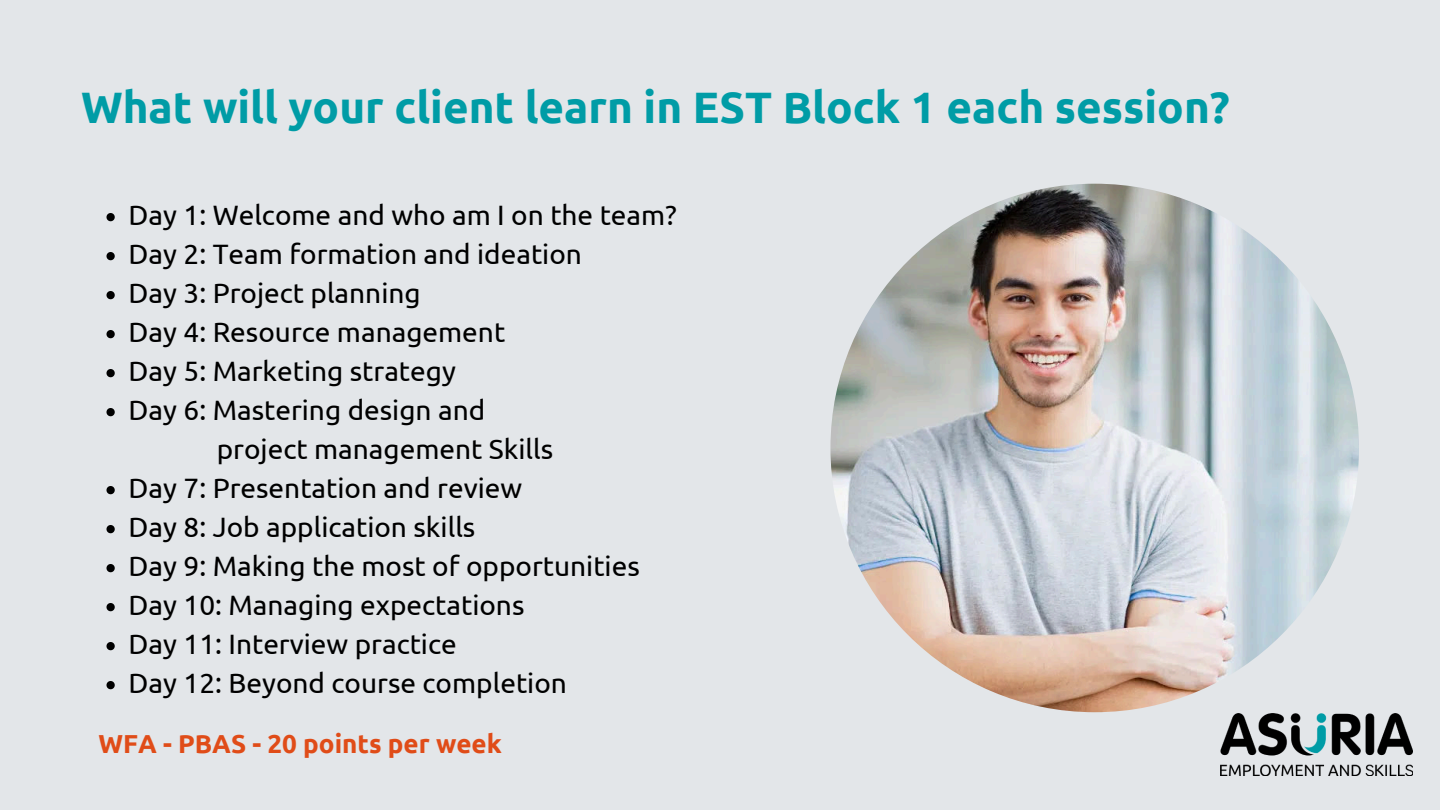
<style>
.page{position:relative;width:1440px;height:810px;background:#e3e6e9}
.page>*{position:absolute;margin:0;border:0;box-sizing:border-box;transform-origin:0 0}
.t1{font:700 44px "Ubuntu";color:#009ca6}
.t2{font:28px "Ubuntu";color:#000}
.t3{font:700 26px "Ubuntu";color:#e04c18}
</style>
<div class="page">
<img style="left:830px;top:184px;width:529px;height:528px;border-radius:50%">
<svg style="left:106px;top:213px;width:9px;height:8px"></svg>
<svg style="left:106px;top:252px;width:9px;height:8px"></svg>
<svg style="left:106px;top:291px;width:9px;height:8px"></svg>
<svg style="left:106px;top:330px;width:9px;height:8px"></svg>
<svg style="left:106px;top:369px;width:9px;height:8px"></svg>
<svg style="left:106px;top:408px;width:9px;height:8px"></svg>
<svg style="left:106px;top:486px;width:9px;height:8px"></svg>
<svg style="left:106px;top:525px;width:9px;height:8px"></svg>
<svg style="left:106px;top:564px;width:9px;height:8px"></svg>
<svg style="left:106px;top:603px;width:9px;height:8px"></svg>
<svg style="left:106px;top:642px;width:9px;height:8px"></svg>
<svg style="left:106px;top:681px;width:9px;height:8px"></svg>
<img style="left:1221px;top:714px;width:192px;height:61px">
<h1 class="t1" style="left:81px;top:81px;width:1150px">What will your client learn in EST Block 1 each session?</h1>
<p class="t2" style="left:129px;top:198px;width:550px">Day 1: Welcome and who am I on the team?</p>
<p class="t2" style="left:129px;top:237px;width:455px">Day 2: Team formation and ideation</p>
<p class="t2" style="left:129px;top:276px;width:294px">Day 3: Project planning</p>
<p class="t2" style="left:129px;top:315px;width:378px">Day 4: Resource management</p>
<p class="t2" style="left:129px;top:354px;width:329px">Day 5: Marketing strategy</p>
<p class="t2" style="left:129px;top:393px;width:358px">Day 6: Mastering design and</p>
<p class="t2" style="left:217px;top:432px;width:338px">project management Skills</p>
<p class="t2" style="left:129px;top:471px;width:395px">Day 7: Presentation and review</p>
<p class="t2" style="left:129px;top:510px;width:348px">Day 8: Job application skills</p>
<p class="t2" style="left:129px;top:549px;width:513px">Day 9: Making the most of opportunities</p>
<p class="t2" style="left:129px;top:588px;width:397px">Day 10: Managing expectations</p>
<p class="t2" style="left:129px;top:627px;width:330px">Day 11: Interview practice</p>
<p class="t2" style="left:129px;top:666px;width:440px">Day 12: Beyond course completion</p>
<p class="t3" style="left:98px;top:728px;width:405px">WFA - PBAS - 20 points per week</p>
</div>
